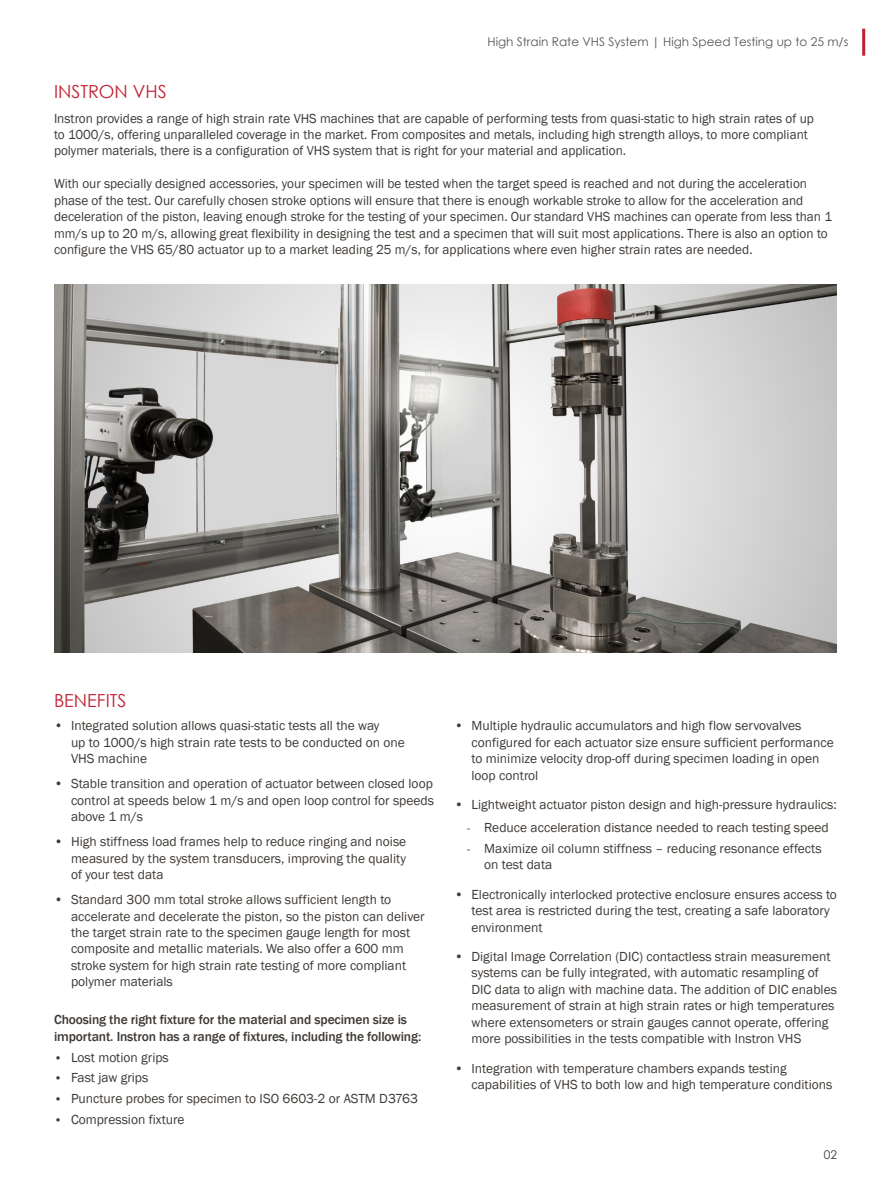
<style>
.page{position:relative;width:891px;height:1188px;background:#fff}
.page>*{position:absolute;margin:0;border:0;box-sizing:border-box;transform-origin:0 0}
.t1{font:18px "Century Gothic";color:#c32032}
.t2{font:13.5px/16.5px "Franklin Gothic";color:#3e3935}
.t3{font:500 13.5px/16.5px "Franklin Gothic";letter-spacing:-.01em;color:#3e3935}
.t4{font:12px "Century Gothic";color:#56565a}
.t5{font:12px "Century Gothic";color:#3e3935}
.s1{font-size:12px}
</style>
<div class="page">
<hr style="left:862px;top:29px;width:3px;height:27px;background:#c32032">
<img style="left:54px;top:285px;width:783px;height:367px">
<p class="t4" style="left:488px;top:33px;width:362px">High Strain Rate VHS System | High Speed Testing up to 25 m/s</p>
<h1 class="t1" style="left:54px;top:78px;width:114px">INSTRON VHS</h1>
<p class="t2" style="left:54px;top:110px;width:761px">Instron provides a range of high strain rate VHS machines that are capable of performing tests from quasi-static to high strain rates of up to 1000/s, offering unparalleled coverage in the market. From composites and metals, including high strength alloys, to more compliant polymer materials, there is a configuration of VHS system that is right for your material and application.</p>
<p class="t2" style="left:54px;top:176px;width:780px">With our specially designed accessories, your specimen will be tested when the target speed is reached and not during the acceleration phase of the test. Our carefully chosen stroke options will ensure that there is enough workable stroke to allow for the acceleration and deceleration of the piston, leaving enough stroke for the testing of your specimen. Our standard VHS machines can operate from less than 1 mm/s up to 20 m/s, allowing great flexibility in designing the test and a specimen that will suit most applications. There is also an option to configure the VHS 65/80 actuator up to a market leading 25 m/s, for applications where even higher strain rates are needed.</p>
<h1 class="t1" style="left:54px;top:687px;width:74px">BENEFITS</h1>
<p class="t2" style="left:71px;top:718px;width:335px;text-indent:-17px">• Integrated solution allows quasi-static tests all the way<br>up to 1000/s high strain rate tests to be conducted on one<br>VHS machine</p>
<p class="t2" style="left:71px;top:776px;width:365px;text-align:justify;text-indent:-17px">• Stable transition and operation of actuator between closed loop control at speeds below 1 m/s and open loop control for speeds above 1 m/s</p>
<p class="t2" style="left:71px;top:834px;width:337px;text-align:justify;text-indent:-17px">• High stiffness load frames help to reduce ringing and noise measured by the system transducers, improving the quality of your test data</p>
<p class="t2" style="left:71px;top:892px;width:355px;text-indent:-17px">• Standard 300 mm total stroke allows sufficient length to accelerate and decelerate the piston, so the piston can deliver the target strain rate to the specimen gauge length for most composite and metallic materials. We also offer a 600 mm stroke system for high strain rate testing of more compliant polymer materials</p>
<p class="t3" style="left:54px;top:1012px;width:369px">Choosing the right fixture for the material and specimen size is important. Instron has a range of fixtures, including the following:</p>
<p class="t2" style="left:54px;top:1049px;width:116px"><span class="s1">•</span> Lost motion grips</p>
<p class="t2" style="left:54px;top:1070px;width:96px"><span class="s1">•</span> Fast jaw grips</p>
<p class="t2" style="left:54px;top:1091px;width:366px"><span class="s1">•</span> Puncture probes for specimen to ISO 6603-2 or ASTM D3763</p>
<p class="t2" style="left:54px;top:1111px;width:132px"><span class="s1">•</span> Compression fixture</p>
<p class="t2" style="left:472px;top:718px;width:364px;text-indent:-17px">• Multiple hydraulic accumulators and high flow servovalves configured for each actuator size ensure sufficient performance to minimize velocity drop-off during specimen loading in open loop control</p>
<p class="t2" style="left:455px;top:796px;width:384px">• Lightweight actuator piston design and high-pressure hydraulics:</p>
<p class="t2" style="left:467px;top:820px;width:363px"><span class="s1">-</span> Reduce acceleration distance needed to reach testing speed</p>
<p class="t2" style="left:484px;top:841px;width:339px;text-indent:-17px"><span class="s1">-</span> Maximize oil column stiffness – reducing resonance effects on test data</p>
<p class="t2" style="left:472px;top:886px;width:367px;text-indent:-17px">• Electronically interlocked protective enclosure ensures access to test area is restricted during the test, creating a safe laboratory environment</p>
<p class="t2" style="left:472px;top:949px;width:367px;text-indent:-17px">• Digital Image Correlation (DIC) contactless strain measurement systems can be fully integrated, with automatic resampling of DIC data to align with machine data. The addition of DIC enables measurement of strain at high strain rates or high temperatures where extensometers or strain gauges cannot operate, offering more possibilities in the tests compatible with Instron VHS</p>
<p class="t2" style="left:472px;top:1060px;width:362px;text-indent:-17px">• Integration with temperature chambers expands testing capabilities of VHS to both low and high temperature conditions</p>
<p class="t5" style="left:824px;top:1146px;width:15px">02</p>
</div>
